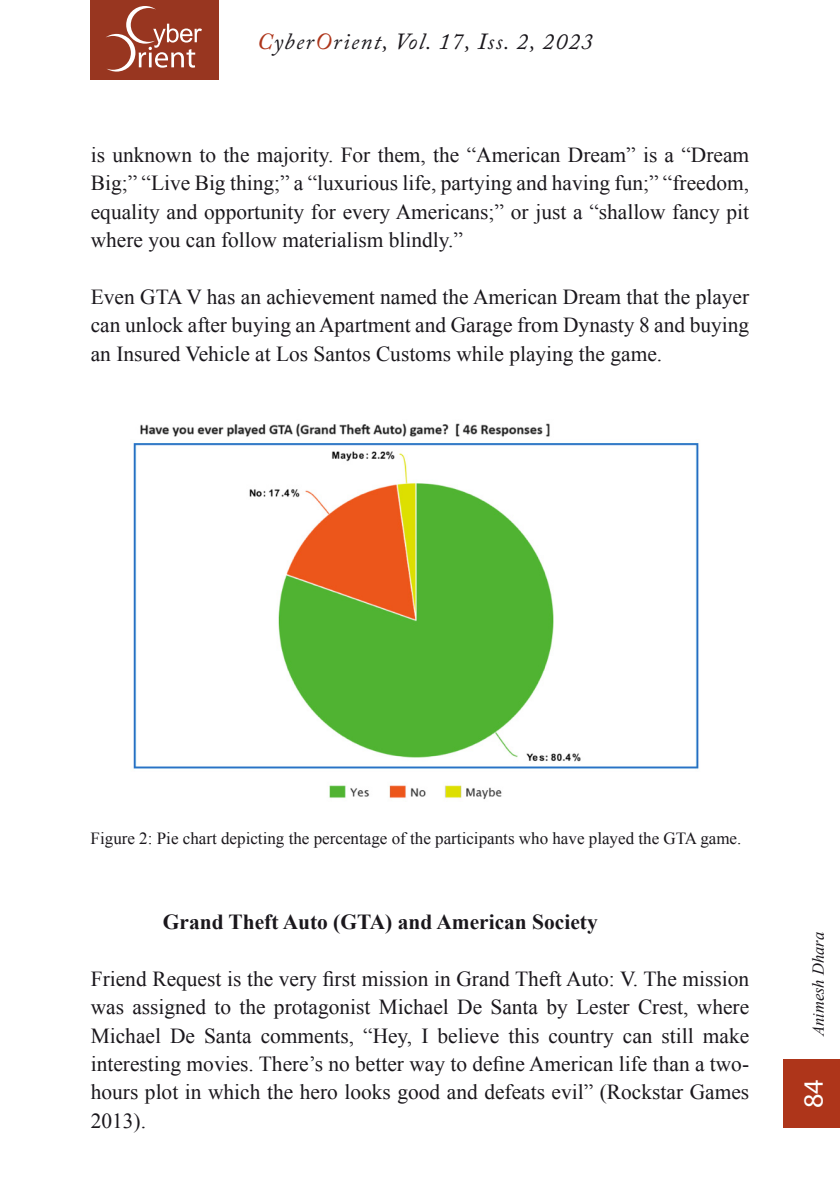
<style>
.page{position:relative;width:840px;height:1191px;background:#fff}
.page>*{position:absolute;margin:0;border:0;box-sizing:border-box;transform-origin:0 0}
.t1{font:28px "Myriad Pro";color:#fff}
.t2{font:italic 23px "Adobe Caslon Pro";letter-spacing:.06em;color:#1a171c}
.t3{font:21.4px/28.4px "Times New Roman";color:#1a171c;text-align:justify}
.t4{font:700 21.4px "Times New Roman";color:#1a171c}
.t5{font:17px "Times New Roman";color:#1a171c}
.t6{font:italic 16.6px "Times New Roman";color:#1a171c}
.s1{color:#ae351a}
</style>
<div class="page">
<div style="left:782px;top:1059px;width:57px;height:68px;background:#ae351a"></div>
<div style="left:91px;top:0;width:128px;height:80px;background:#983620"></div>
<svg style="left:106px;top:6px;width:96px;height:66px"></svg>
<img style="left:133px;top:423px;width:566px;height:377px">
<p class="t2" style="left:257px;top:27px;width:337px"><span class="s1">C</span>yber<span class="s1">O</span>rient, Vol. 17, Iss. 2, 2023</p>
<p class="t3" style="left:91px;top:140px;width:659px">is unknown to the majority. For them, the “American Dream” is a “Dream Big;” “Live Big thing;” a “luxurious life, partying and having fun;” “freedom, equality and opportunity for every Americans;” or just a “shallow fancy pit where you can follow materialism blindly.”</p>
<p class="t3" style="left:91px;top:282px;width:659px">Even GTA V has an achievement named the American Dream that the player can unlock after buying an Apartment and Garage from Dynasty 8 and buying an Insured Vehicle at Los Santos Customs while playing the game.</p>
<p class="t5" style="left:91px;top:826px;width:652px">Figure 2: Pie chart depicting the percentage of the participants who have played the GTA game.</p>
<p class="t4" style="left:163px;top:907px;width:436px">Grand Theft Auto (GTA) and American Society</p>
<p class="t3" style="left:91px;top:964px;width:659px">Friend Request is the very first mission in Grand Theft Auto: V. The mission was assigned to the protagonist Michael De Santa by Lester Crest, where Michael De Santa comments, “Hey, I believe this country can still make interesting movies. There’s no better way to define American life than a two&shy;hours plot in which the hero looks good and defeats evil” (Rockstar Games 2013).</p>
<p class="t6" style="left:806px;top:1036px;width:106px;rotate:-90deg">Animesh Dhara</p>
<h1 class="t1" style="left:795px;top:1108px;width:30px;rotate:-90deg">84</h1>
</div>
